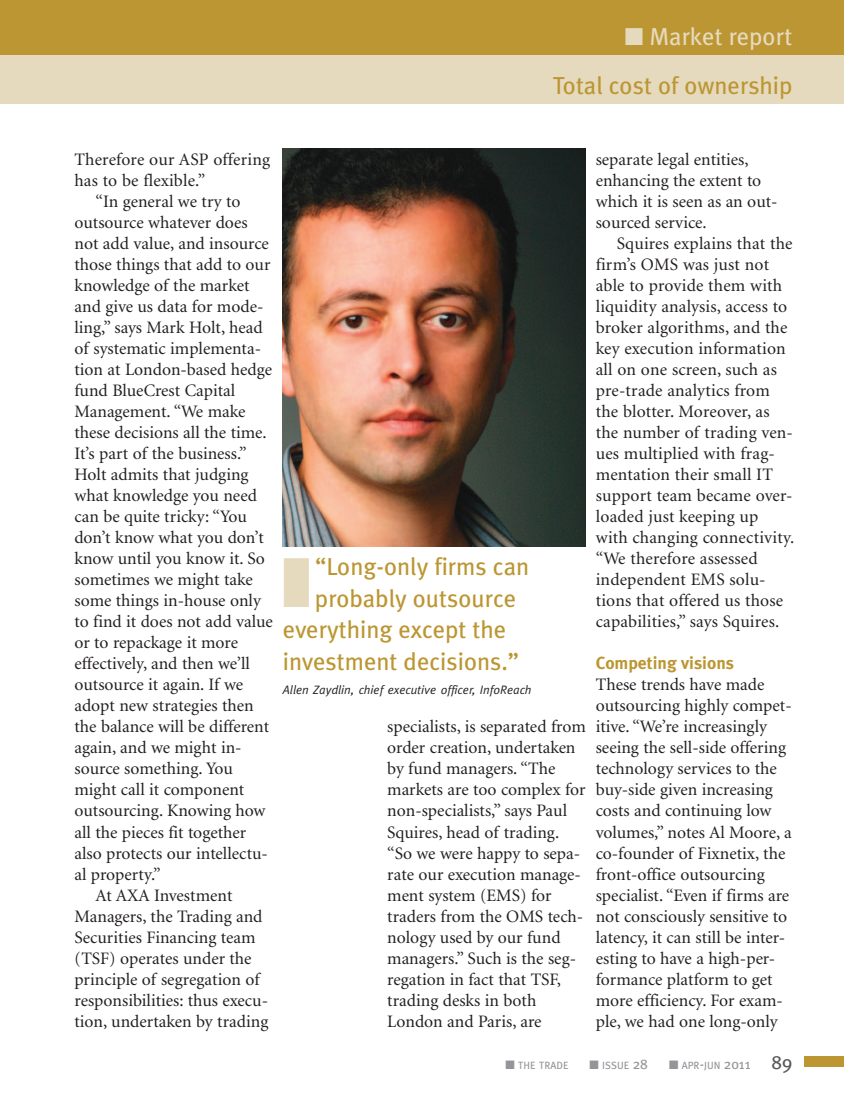
<style>
.page{position:relative;width:844px;height:1117px;background:#fff}
.page>*{position:absolute;margin:0;border:0;box-sizing:border-box;transform-origin:0 0}
.t1{font:24.5px "Meta Plus";color:#bb9632}
.t2{font:24.5px "Meta Plus";color:#e6dabe}
.t3{font:17.5px/21px "Minion";color:#231f20}
.t4{font:700 17.5px "Meta Plus";color:#bb9632}
.t5{font:italic 12.25px "Meta";color:#231f20}
.t6{font:10.5px "Meta Plus";color:#939598}
.s1{color:#e6dabe}
.s2{font-size:14px}
.s3{font-size:19.25px;color:#57585a}
</style>
<div class="page">
<div style="left:804px;top:1055px;width:39px;height:11px;background:#bb9632"></div>
<div style="left:0;top:45px;width:843px;height:59px;background:#e6dabe"></div>
<div style="left:0;top:0;width:843px;height:55px;background:#bb9632"></div>
<img style="left:283px;top:149px;width:302px;height:397px">
<h1 class="t2" style="left:624px;top:22px;width:169px">■ Market report</h1>
<h1 class="t1" style="left:552px;top:72px;width:241px">Total cost of ownership</h1>
<p class="t3" style="left:74px;top:149px;width:197px">Therefore our ASP offering</p>
<p class="t3" style="left:74px;top:170px;width:132px">has to be flexible.”</p>
<p class="t3" style="left:95px;top:191px;width:146px">“In general we try to</p>
<p class="t3" style="left:74px;top:212px;width:174px">outsource whatever does</p>
<p class="t3" style="left:74px;top:233px;width:196px">not add value, and insource</p>
<p class="t3" style="left:74px;top:254px;width:197px">those things that add to our</p>
<p class="t3" style="left:74px;top:275px;width:176px">knowledge of the market</p>
<p class="t3" style="left:74px;top:296px;width:190px">and give us data for mode-</p>
<p class="t3" style="left:74px;top:317px;width:190px">ling,” says Mark Holt, head</p>
<p class="t3" style="left:74px;top:338px;width:188px">of systematic implementa-</p>
<p class="t3" style="left:74px;top:359px;width:199px">tion at London-based hedge</p>
<p class="t3" style="left:74px;top:380px;width:162px">fund BlueCrest Capital</p>
<p class="t3" style="left:74px;top:401px;width:172px">Management. “We make</p>
<p class="t3" style="left:74px;top:422px;width:194px">these decisions all the time.</p>
<p class="t3" style="left:74px;top:443px;width:174px">It’s part of the business.”</p>
<p class="t3" style="left:74px;top:464px;width:176px">Holt admits that judging</p>
<p class="t3" style="left:74px;top:485px;width:184px">what knowledge you need</p>
<p class="t3" style="left:74px;top:506px;width:174px">can be quite tricky: “You</p>
<p class="t3" style="left:74px;top:527px;width:191px">don’t know what you don’t</p>
<p class="t3" style="left:74px;top:548px;width:192px">know until you know it. So</p>
<p class="t3" style="left:74px;top:569px;width:180px">sometimes we might take</p>
<p class="t3" style="left:74px;top:590px;width:188px">some things in-house only</p>
<p class="t3" style="left:74px;top:611px;width:200px">to find it does not add value</p>
<p class="t3" style="left:74px;top:632px;width:165px">or to repackage it more</p>
<p class="t3" style="left:74px;top:653px;width:177px">effectively, and then we’ll</p>
<p class="t3" style="left:74px;top:674px;width:170px">outsource it again. If we</p>
<p class="t3" style="left:74px;top:695px;width:181px">adopt new strategies then</p>
<p class="t3" style="left:74px;top:716px;width:196px">the balance will be different</p>
<p class="t3" style="left:74px;top:737px;width:169px">again, and we might in-</p>
<p class="t3" style="left:74px;top:758px;width:160px">source something. You</p>
<p class="t3" style="left:74px;top:779px;width:171px">might call it component</p>
<p class="t3" style="left:74px;top:800px;width:192px">outsourcing. Knowing how</p>
<p class="t3" style="left:74px;top:821px;width:173px">all the pieces fit together</p>
<p class="t3" style="left:74px;top:842px;width:195px">also protects our intellectu-</p>
<p class="t3" style="left:74px;top:863px;width:88px">al property.”</p>
<p class="t3" style="left:95px;top:884px;width:138px">At AXA Investment</p>
<p class="t3" style="left:74px;top:905px;width:189px">Managers, the Trading and</p>
<p class="t3" style="left:74px;top:926px;width:182px">Securities Financing team</p>
<p class="t3" style="left:74px;top:947px;width:179px">(TSF) operates under the</p>
<p class="t3" style="left:74px;top:968px;width:186px">principle of segregation of</p>
<p class="t3" style="left:74px;top:989px;width:195px">responsibilities: thus execu-</p>
<p class="t3" style="left:74px;top:1010px;width:195px">tion, undertaken by trading</p>
<h1 class="t1" style="left:283px;top:552px;width:247px"><span class="s1">■</span> “Long-only firms can</h1>
<h1 class="t1" style="left:315px;top:584px;width:203px">probably outsource</h1>
<h1 class="t1" style="left:283px;top:615px;width:225px">everything except the</h1>
<h1 class="t1" style="left:283px;top:647px;width:238px">investment decisions.”</h1>
<p class="t5" style="left:283px;top:682px;width:250px">Allen Zaydlin, chief executive officer, InfoReach</p>
<p class="t3" style="left:387px;top:716px;width:200px">specialists, is separated from order creation, undertaken by fund managers. “The markets are too complex for non-specialists,” says Paul<br>Squires, head of trading. “So we were happy to sepa&shy;rate our execution manage&shy;ment system (EMS) for traders from the OMS tech&shy;nology used by our fund managers.” Such is the seg&shy;regation in fact that TSF, trading desks in both<br>London and Paris, are</p>
<p class="t3" style="left:595px;top:149px;width:183px">separate legal entities, enhancing the extent to which it is seen as an out&shy;sourced service.</p>
<p class="t3" style="left:595px;top:233px;width:200px;text-indent:21px">Squires explains that the firm’s OMS was just not able to provide them with liquidity analysis, access to broker algorithms, and the key execution information all on one screen, such as pre-trade analytics from the blotter. Moreover, as the number of trading ven&shy;ues multiplied with frag&shy;mentation their small IT support team became over&shy;loaded just keeping up with changing connectivity. “We therefore assessed independent EMS solu&shy;tions that offered us those capabilities,” says Squires.</p>
<p class="t4" style="left:595px;top:653px;width:140px">Competing visions</p>
<p class="t3" style="left:595px;top:674px;width:197px">These trends have made outsourcing highly compet&shy;itive. “We’re increasingly seeing the sell-side offering technology services to the buy-side given increasing costs and continuing low volumes,” notes Al Moore, a co-founder of Fixnetix, the front-office outsourcing specialist. “Even if firms are not consciously sensitive to latency, it can still be inter&shy;esting to have a high-per&shy;formance platform to get more efficiency. For exam&shy;ple, we had one long-only</p>
<p class="t6" style="left:505px;top:1058px;width:64px">■ THE TRADE</p>
<p class="t6" style="left:589px;top:1058px;width:60px">■ ISSUE <span class="s2">28</span></p>
<p class="t6" style="left:669px;top:1058px;width:125px">■ APR<span class="s2">-</span>JUN <span class="s2">2011</span> <span class="s3">89</span></p>
</div>
